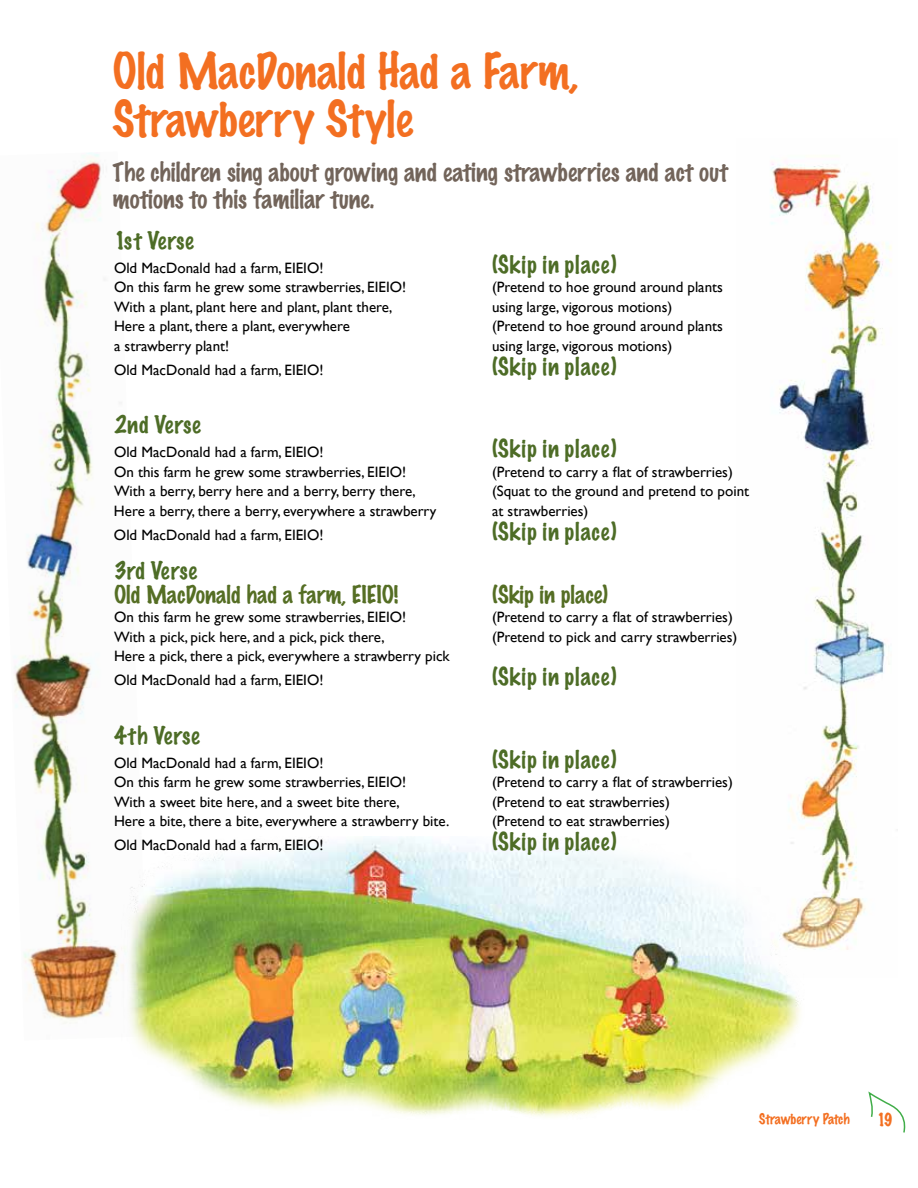
<style>
.page{position:relative;width:918px;height:1188px;background:#fff}
.page>*{position:absolute;margin:0;border:0;box-sizing:border-box;transform-origin:0 0}
.t1{font:100 45px/48px "Marker Felt";color:#f36f21}
.t2{font:100 24px/27px "Marker Felt";color:#72645a}
.t3{font:100 22.5px "Marker Felt";letter-spacing:.035em;color:#4d6c26}
.t4{font:100 22.5px "Marker Felt";color:#556e24}
.t5{font:100 22.5px "Marker Felt";letter-spacing:.015em;color:#4d6c26}
.t6{font:100 22.5px "Marker Felt";color:#4d6c26}
.t7{font:100 16.5px "Marker Felt";color:#f36f21}
.t8{font:15px/24px "Gill Sans";color:#000}
.t9{font:100 13.5px "Marker Felt";color:#f36f21}
</style>
<div class="page">
<svg style="left:868px;top:1093px;width:38px;height:40px"></svg>
<img style="left:770px;top:163px;width:128px;height:787px">
<img style="left:14px;top:152px;width:108px;height:872px">
<img style="left:121px;top:837px;width:703px;height:280px">
<h1 class="t1" style="left:112px;top:49px;width:468px">Old MacDonald Had a Farm,<br>Strawberry Style</h1>
<h2 class="t2" style="left:112px;top:160px;width:617px">The children sing about growing and eating strawberries and act out motions to this familiar tune.</h2>
<h3 class="t5" style="left:114px;top:225px;width:81px">1st Verse</h3>
<p class="t8" style="left:114px;top:256px;width:211px">Old MacDonald had a farm, EIEIO!</p>
<h3 class="t3" style="left:492px;top:249px;width:126px">(Skip in place)</h3>
<p class="t8" style="left:114px;top:275px;width:294px">On this farm he grew some strawberries, EIEIO!</p>
<p class="t8" style="left:492px;top:275px;width:232px">(Pretend to hoe ground around plants</p>
<p class="t8" style="left:114px;top:295px;width:280px">With a plant, plant here and plant, plant there,</p>
<p class="t8" style="left:492px;top:295px;width:182px">using large, vigorous motions)</p>
<p class="t8" style="left:114px;top:314px;width:237px">Here a plant, there a plant, everywhere</p>
<p class="t8" style="left:492px;top:314px;width:232px">(Pretend to hoe ground around plants</p>
<p class="t8" style="left:114px;top:334px;width:117px">a strawberry plant!</p>
<p class="t8" style="left:492px;top:334px;width:182px">using large, vigorous motions)</p>
<p class="t8" style="left:114px;top:358px;width:211px">Old MacDonald had a farm, EIEIO!</p>
<h3 class="t3" style="left:492px;top:351px;width:126px">(Skip in place)</h3>
<h3 class="t3" style="left:114px;top:410px;width:88px">2nd Verse</h3>
<p class="t8" style="left:114px;top:440px;width:211px">Old MacDonald had a farm, EIEIO!</p>
<h3 class="t3" style="left:492px;top:434px;width:126px">(Skip in place)</h3>
<p class="t8" style="left:114px;top:460px;width:294px">On this farm he grew some strawberries, EIEIO!</p>
<p class="t8" style="left:492px;top:460px;width:242px">(Pretend to carry a flat of strawberries)</p>
<p class="t8" style="left:114px;top:479px;width:303px">With a berry, berry here and a berry, berry there,</p>
<p class="t8" style="left:492px;top:479px;width:259px">(Squat to the ground and pretend to point</p>
<p class="t8" style="left:114px;top:499px;width:324px">Here a berry, there a berry, everywhere a strawberry</p>
<p class="t8" style="left:492px;top:499px;width:98px">at strawberries)</p>
<p class="t8" style="left:114px;top:523px;width:211px">Old MacDonald had a farm, EIEIO!</p>
<h3 class="t3" style="left:492px;top:516px;width:126px">(Skip in place)</h3>
<h3 class="t6" style="left:114px;top:555px;width:85px">3rd Verse</h3>
<h3 class="t4" style="left:114px;top:583px;width:286px">Old MacDonald had a farm, EIEIO!</h3>
<h3 class="t4" style="left:492px;top:583px;width:118px">(Skip in place)</h3>
<p class="t8" style="left:114px;top:605px;width:294px">On this farm he grew some strawberries, EIEIO!</p>
<p class="t8" style="left:492px;top:605px;width:242px">(Pretend to carry a flat of strawberries)</p>
<p class="t8" style="left:114px;top:625px;width:272px">With a pick, pick here, and a pick, pick there,</p>
<p class="t8" style="left:492px;top:625px;width:247px">(Pretend to pick and carry strawberries)</p>
<p class="t8" style="left:114px;top:644px;width:337px">Here a pick, there a pick, everywhere a strawberry pick<br>Old MacDonald had a farm, EIEIO!</p>
<h3 class="t3" style="left:492px;top:662px;width:126px">(Skip in place)</h3>
<h3 class="t3" style="left:114px;top:720px;width:87px">4th Verse</h3>
<p class="t8" style="left:114px;top:751px;width:211px">Old MacDonald had a farm, EIEIO!</p>
<h3 class="t3" style="left:492px;top:744px;width:126px">(Skip in place)</h3>
<p class="t8" style="left:114px;top:770px;width:294px">On this farm he grew some strawberries, EIEIO!</p>
<p class="t8" style="left:492px;top:770px;width:242px">(Pretend to carry a flat of strawberries)</p>
<p class="t8" style="left:114px;top:790px;width:287px">With a sweet bite here, and a sweet bite there,</p>
<p class="t8" style="left:492px;top:790px;width:179px">(Pretend to eat strawberries)</p>
<p class="t8" style="left:114px;top:809px;width:337px">Here a bite, there a bite, everywhere a strawberry bite.</p>
<p class="t8" style="left:492px;top:809px;width:179px">(Pretend to eat strawberries)</p>
<p class="t8" style="left:114px;top:833px;width:211px">Old MacDonald had a farm, EIEIO!</p>
<h3 class="t3" style="left:492px;top:827px;width:126px">(Skip in place)</h3>
<p class="t9" style="left:759px;top:1112px;width:92px">Strawberry Patch</p>
<p class="t7" style="left:879px;top:1111px;width:15px">19</p>
</div>
